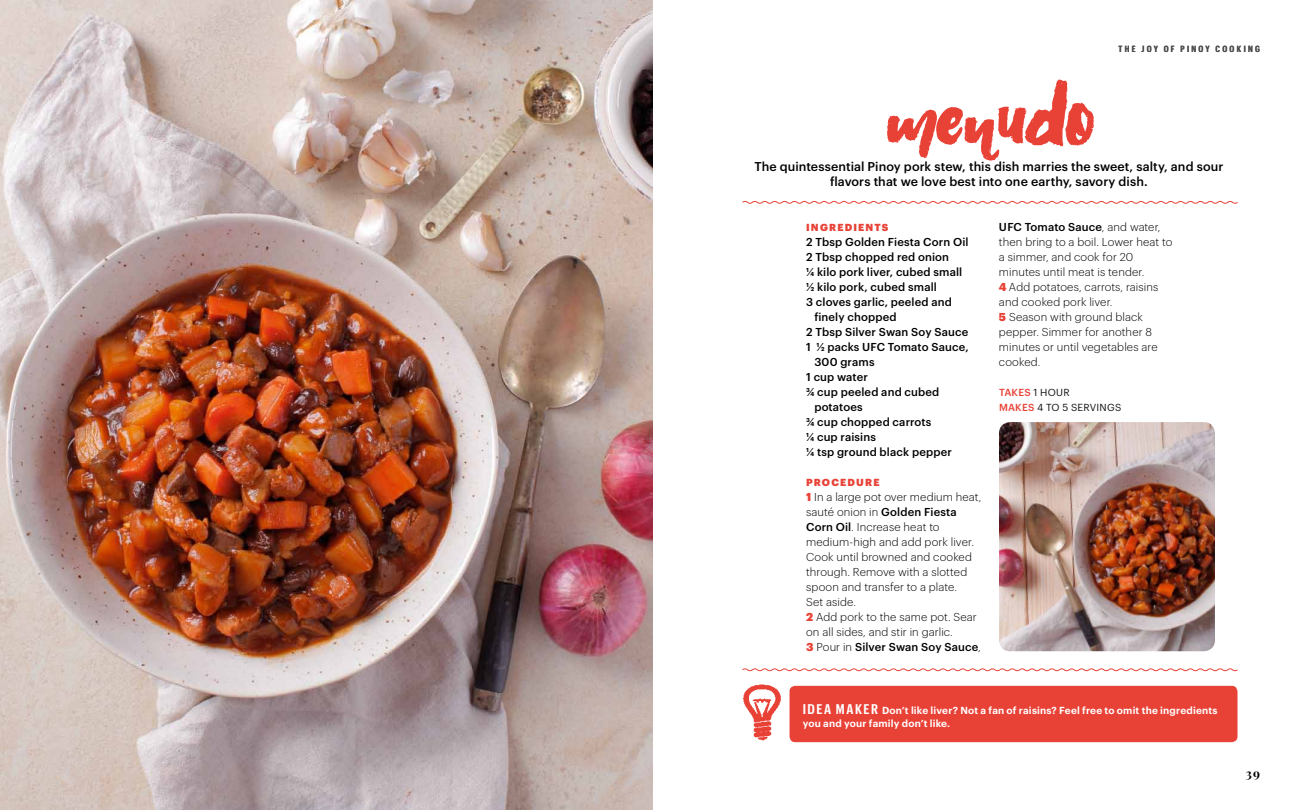
<style>
.page{position:relative;width:1305px;height:810px;background:#fff}
.page>*{position:absolute;margin:0;border:0;box-sizing:border-box;transform-origin:0 0}
.t1{font:82.5px "Asphalts Brush";letter-spacing:.03em;color:#e84237}
.t2{font:500 12.5px/15px "Graphik";letter-spacing:.005em;color:#000;text-align:center}
.t3{font:700 12.5px "Playfair Display";color:#000}
.t4{font:300 11.25px/15px "Graphik";letter-spacing:.01em;color:#000}
.t5{font:500 11.25px "Graphik";letter-spacing:.015em;color:#000}
.t6{font:600 10px/12.5px "Graphik";letter-spacing:.015em;color:#fff}
.t7{font:10px/15px "Graphik";letter-spacing:.02em;color:#100f11}
.t8{font:900 10px "Graphik";letter-spacing:.115em;color:#e84237}
.t9{font:600 8.75px "Graphik Cond";letter-spacing:.265em;color:#4d4d4c}
.s1{font-weight:900;color:#e84237}
.s2{font-weight:500}
.s3{font-weight:500;color:#e84237}
.s4{font-family:"Graphik Cond";font-size:13.75px}
</style>
<div class="page">
<img style="left:0;top:0;width:652px;height:810px">
<img style="left:999px;top:422px;width:216px;height:229px">
<svg style="left:742px;top:201px;width:496px;height:3px"></svg>
<svg style="left:742px;top:668px;width:496px;height:4px"></svg>
<img style="left:743px;top:684px;width:47px;height:57px">
<div style="left:790px;top:686px;width:447px;height:56px;background:#e84237;border-radius:6px"></div>
<p class="t9" style="left:1119px;top:43px;width:143px">THE JOY OF PINOY COOKING</p>
<h1 class="t1" style="left:888px;top:61px;width:206px">MENUDO</h1>
<p class="t2" style="left:754px;top:158px;width:471px">The quintessential Pinoy pork stew, this dish marries the sweet, salty, and sour flavors that we love best into one earthy, savory dish.</p>
<p class="t8" style="left:806px;top:220px;width:84px">INGREDIENTS</p>
<p class="t5" style="left:806px;top:233px;width:164px">2 Tbsp Golden Fiesta Corn Oil</p>
<p class="t5" style="left:806px;top:248px;width:144px">2 Tbsp chopped red onion</p>
<p class="t5" style="left:806px;top:263px;width:158px">¼ kilo pork liver, cubed small</p>
<p class="t5" style="left:806px;top:278px;width:132px">½ kilo pork, cubed small</p>
<p class="t5" style="left:806px;top:293px;width:147px">3 cloves garlic, peeled and</p>
<p class="t5" style="left:814px;top:308px;width:84px">finely chopped</p>
<p class="t5" style="left:806px;top:323px;width:164px">2 Tbsp Silver Swan Soy Sauce</p>
<p class="t5" style="left:806px;top:338px;width:164px">1 ½ packs UFC Tomato Sauce,</p>
<p class="t5" style="left:814px;top:353px;width:62px">300 grams</p>
<p class="t5" style="left:806px;top:368px;width:63px">1 cup water</p>
<p class="t5" style="left:806px;top:383px;width:135px">¾ cup peeled and cubed</p>
<p class="t5" style="left:814px;top:398px;width:50px">potatoes</p>
<p class="t5" style="left:806px;top:413px;width:127px">¾ cup chopped carrots</p>
<p class="t5" style="left:806px;top:428px;width:71px">¼ cup raisins</p>
<p class="t5" style="left:806px;top:443px;width:147px">¼ tsp ground black pepper</p>
<p class="t8" style="left:806px;top:475px;width:75px">PROCEDURE</p>
<p class="t4" style="left:806px;top:489px;width:177px"><span class="s1">1</span> In a large pot over medium heat, sauté onion in <span class="s2">Golden Fiesta<br>Corn Oil</span>. Increase heat to medium-high and add pork liver.<br>Cook until browned and cooked through. Remove with a slotted spoon and transfer to a plate.<br>Set aside.<br><span class="s1">2</span> Add pork to the same pot. Sear on all sides, and stir in garlic.<br><span class="s1">3</span> Pour in <span class="s2">Silver Swan Soy Sauce</span>,</p>
<p class="t4" style="left:999px;top:219px;width:175px"><span class="s2">UFC Tomato Sauce</span>, and water, then bring to a boil. Lower heat to a simmer, and cook for 20 minutes until meat is tender.<br><span class="s1">4</span> Add potatoes, carrots, raisins and cooked pork liver.<br><span class="s1">5</span> Season with ground black pepper. Simmer for another 8 minutes or until vegetables are cooked.</p>
<p class="t7" style="left:999px;top:384px;width:123px"><span class="s3">Takes</span> 1 HOUR<br><span class="s3">Makes</span> 4 TO 5 SERVIN GS</p>
<p class="t6" style="left:803px;top:703px;width:416px"><span class="s4">IDEA MAKER</span> Don’t like liver? Not a fan of raisins? Feel free to omit the ingredients you and your family don’t like.</p>
<p class="t3" style="left:1246px;top:765px;width:16px">39</p>
</div>
